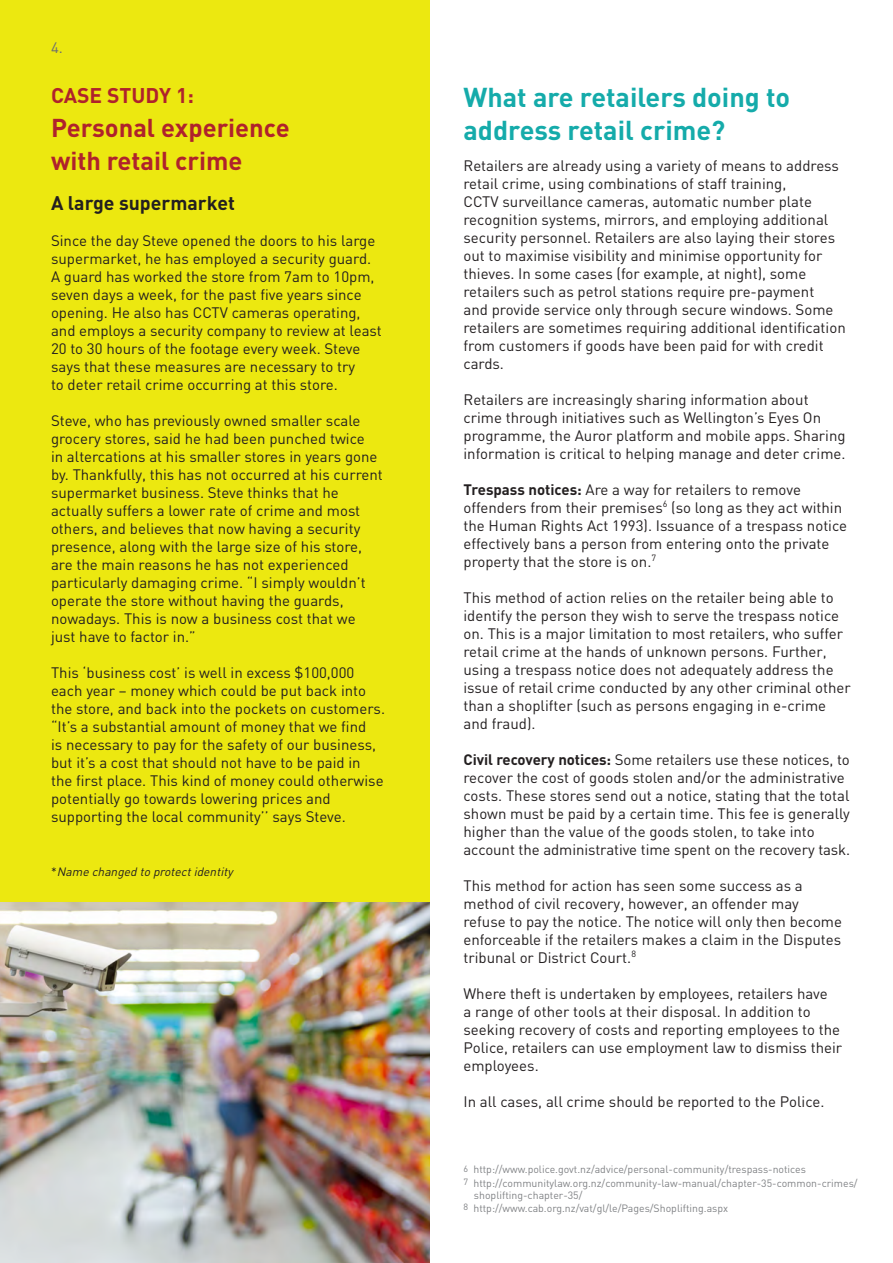
<style>
.page{position:relative;width:893px;height:1263px;background:#fff}
.page>*{position:absolute;margin:0;border:0;box-sizing:border-box;transform-origin:0 0}
.t1{font:700 27px/32.4px "DIN";color:#15abaa}
.t2{font:700 25.5px/32.4px "DIN";color:#af222c}
.t3{font:700 21px "DIN";color:#af222c}
.t4{font:700 19.5px "DIN";color:#231f20}
.t5{font:15px/18px "DIN";color:#231f20}
.t6{font:15px "DIN";color:#6c6d70}
.t7{font:italic 12px "DIN";color:#231f20}
.t8{font:10.5px/12.6px "DIN";color:#808285}
.s1{font-style:normal}
.s2{font-weight:700}
.s3{font-size:9px}
</style>
<div class="page">
<div style="left:0;top:0;width:429px;height:951px;background:#ece810"></div>
<img style="left:0;top:902px;width:429px;height:361px">
<p class="t6" style="left:51px;top:38px;width:13px">4.</p>
<p class="t3" style="left:51px;top:81px;width:145px">CASE STUDY 1:</p>
<p class="t2" style="left:51px;top:111px;width:240px">Personal experience with retail crime</p>
<p class="t4" style="left:51px;top:190px;width:186px">A large supermarket</p>
<p class="t5" style="left:51px;top:231px;width:332px">Since the day Steve opened the doors to his large supermarket, he has employed a security guard.<br>A guard has worked the store from 7am to 10pm, seven days a week, for the past five years since opening. He also has CCTV cameras operating, and employs a security company to review at least 20 to 30 hours of the footage every week. Steve says that these measures are necessary to try<br>to deter retail crime occurring at this store.</p>
<p class="t5" style="left:51px;top:411px;width:333px">Steve, who has previously owned smaller scale grocery stores, said he had been punched twice<br>in altercations at his smaller stores in years gone by. Thankfully, this has not occurred at his current supermarket business. Steve thinks that he actually suffers a lower rate of crime and most others, and believes that now having a security presence, along with the large size of his store, are the main reasons he has not experienced particularly damaging crime. “I simply wouldn’t operate the store without having the guards, nowadays. This is now a business cost that we just have to factor in.”</p>
<p class="t5" style="left:51px;top:663px;width:336px">This ‘business cost’ is well in excess $100,000 each year – money which could be put back into the store, and back into the pockets on customers. “It’s a substantial amount of money that we find<br>is necessary to pay for the safety of our business, but it’s a cost that should not have to be paid in the first place. This kind of money could otherwise potentially go towards lowering prices and supporting the local community’’ says Steve.</p>
<p class="t7" style="left:51px;top:864px;width:186px"><span class="s1">*</span> Name changed to protectidentity</p>
<p class="t1" style="left:463px;top:80px;width:328px">What are retailers doing to address retail crime?</p>
<p class="t5" style="left:463px;top:156px;width:384px">Retailers are already using a variety of means to address retail crime, using combinations of staff training,<br>CCTV surveillance cameras, automatic number plate recognition systems, mirrors, and employing additional security personnel. Retailers are also laying their stores out to maximise visibility and minimise opportunity for thieves. In some cases (for example, at night), some retailers such as petrol stations require pre-payment<br>and provide service only through secure windows. Some retailers are sometimes requiring additional identification from customers if goods have been paid for with credit cards.</p>
<p class="t5" style="left:463px;top:390px;width:384px">Retailers are increasingly sharing information about crime through initiatives such as Wellington’s Eyes On programme, the Auror platform and mobile apps. Sharing information is critical to helping manage and deter crime.</p>
<p class="t5" style="left:463px;top:480px;width:385px"><span class="s2">Trespass notices:</span> Are a way for retailers to remove offenders from their premises<sup>6</sup> (so long as they act within the Human Rights Act 1993). Issuance of a trespass notice effectively bans a person from entering onto the private property that the store is on.<sup>7</sup></p>
<p class="t5" style="left:463px;top:588px;width:389px">This method of action relies on the retailer being able to identify the person they wish to serve the trespass notice on. This is a major limitation to most retailers, who suffer retail crime at the hands of unknown persons. Further, using a trespass notice does not adequately address the issue of retail crime conducted by any other criminal other than a shoplifter (such as persons engaging in e-crime and fraud).</p>
<p class="t5" style="left:463px;top:750px;width:388px"><span class="s2">Civil recovery notices:</span> Some retailers use these notices, to recover the cost of goods stolen and/or the administrative costs. These stores send out a notice, stating that the total shown must be paid by a certain time. This fee is generally higher than the value of the goods stolen, to take into account the administrative time spent on the recovery task.</p>
<p class="t5" style="left:463px;top:876px;width:380px">This method for action has seen some success as a method of civil recovery, however, an offender may refuse to pay the notice. The notice will only then become enforceable if the retailers makes a claim in the Disputes tribunal or District Court.<sup>8</sup></p>
<p class="t5" style="left:463px;top:984px;width:380px">Where theft is undertaken by employees, retailers have<br>a range of other tools at their disposal. In addition to seeking recovery of costs and reporting employees to the Police, retailers can use employment law to dismiss their employees.</p>
<p class="t5" style="left:463px;top:1092px;width:363px">In all cases, all crime should be reported to the Police.</p>
<p class="t8" style="left:463px;top:1163px;width:344px"><span class="s3">6</span> http://www.police.govt.nz/advice/personal-community/trespass-notices</p>
<p class="t8" style="left:474px;top:1176px;width:385px;text-indent:-10px"><span class="s3">7</span> http://communitylaw.org.nz/community-law-manual/chapter-35-common-crimes/ shoplifting-chapter-35/</p>
<p class="t8" style="left:463px;top:1201px;width:266px"><span class="s3">8</span> http://www.cab.org.nz/vat/gl/le/Pages/Shoplifting.aspx</p>
</div>
